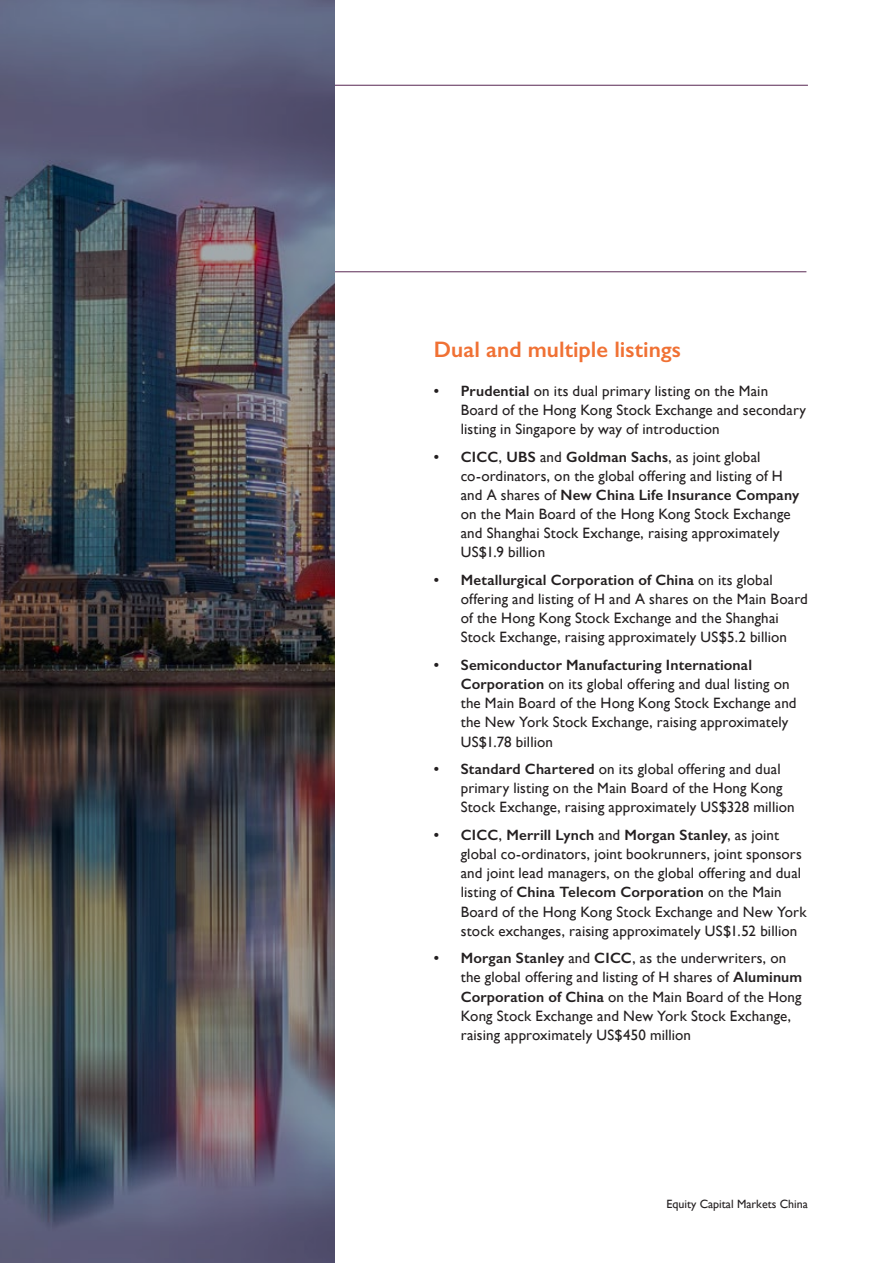
<style>
.page{position:relative;width:893px;height:1263px;background:#fff}
.page>*{position:absolute;margin:0;border:0;box-sizing:border-box;transform-origin:0 0}
.t1{font:600 22.5px "Gill Sans";color:#f07134}
.t2{font:15px/19.2px "Gill Sans";letter-spacing:.01em;color:#231f20}
.t3{font:12px "Gill Sans";color:#231f20}
.s1{font-weight:600}
</style>
<div class="page">
<hr style="left:85px;top:271px;width:721px;height:1px;background:#592853">
<hr style="left:85px;top:85px;width:723px;height:1px;background:#592853">
<img style="left:0;top:0;width:334px;height:1263px">
<h1 class="t1" style="left:434px;top:335px;width:249px">Dual and multiple listings</h1>
<p class="t2" style="left:461px;top:381px;width:347px;text-indent:-27px"><span class="s1">• Prudential</span> on its dual primary listing on the Main<br>Board of the Hong Kong Stock Exchange and secondary listing in Singapore by way of introduction</p>
<p class="t2" style="left:461px;top:447px;width:340px;text-indent:-27px"><span class="s1">• CICC</span>, <span class="s1">UBS</span> and <span class="s1">Goldman Sachs</span>, as joint global co-ordinators, on the global offering and listing of H and A shares of <span class="s1">New China Life Insurance Company </span>on the Main Board of the Hong Kong Stock Exchange and Shanghai Stock Exchange, raising approximately US$1.9 billion</p>
<p class="t2" style="left:461px;top:570px;width:349px;text-indent:-27px"><span class="s1">• Metallurgical Corporation of China</span> on its global offering and listing of H and A shares on the Main Board of the Hong Kong Stock Exchange and the Shanghai Stock Exchange, raising approximately US$5.2 billion</p>
<p class="t2" style="left:461px;top:655px;width:337px;text-indent:-27px"><span class="s1">• Semiconductor Manufacturing International Corporation</span> on its global offering and dual listing on the Main Board of the Hong Kong Stock Exchange and the New York Stock Exchange, raising approximately US$1.78 billion</p>
<p class="t2" style="left:461px;top:759px;width:335px;text-indent:-27px"><span class="s1">• Standard Chartered</span> on its global offering and dual primary listing on the Main Board of the Hong Kong<br>Stock Exchange, raising approximately US$328 million</p>
<p class="t2" style="left:461px;top:825px;width:347px;text-indent:-27px"><span class="s1">• CICC</span>, <span class="s1">Merrill Lynch</span> and <span class="s1">Morgan Stanley</span>, as joint global co-ordinators, joint bookrunners, joint sponsors and joint lead managers, on the global offering and dual listing of <span class="s1">China Telecom Corporation</span> on the Main Board of the Hong Kong Stock Exchange and New York stock exchanges, raising approximately US$1.52 billion</p>
<p class="t2" style="left:461px;top:948px;width:343px;text-indent:-27px"><span class="s1">• Morgan Stanley</span> and <span class="s1">CICC</span>, as the underwriters, on the global offering and listing of H shares of <span class="s1">Aluminum Corporation of China</span> on the Main Board of the Hong Kong Stock Exchange and New York Stock Exchange, raising approximately US$450 million</p>
<p class="t3" style="left:666px;top:1196px;width:143px">Equity Capital Markets China</p>
</div>
